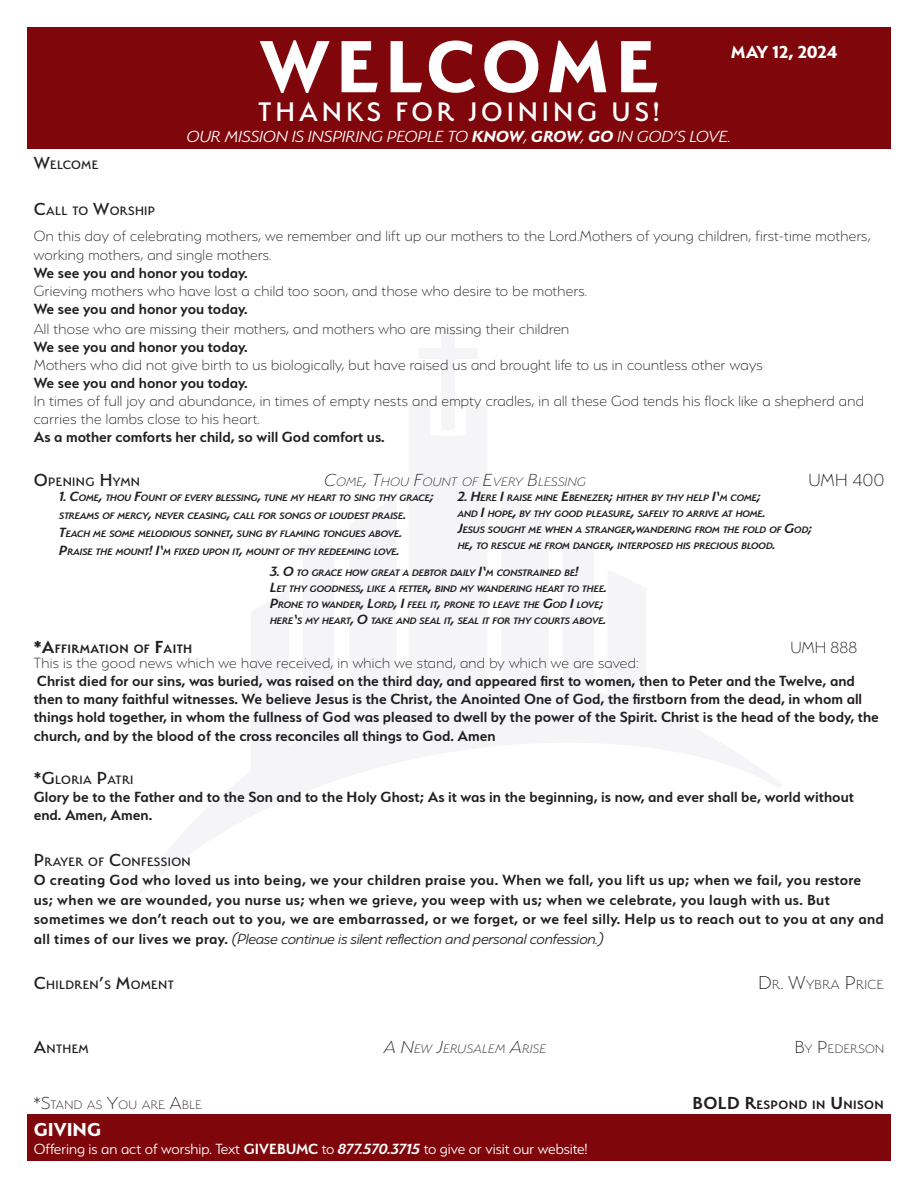
<style>
.page{position:relative;width:918px;height:1188px;background:#fff}
.page>*{position:absolute;margin:0;border:0;box-sizing:border-box;transform-origin:0 0}
.Main{font:700 82.5px "Serenity";letter-spacing:.07em;color:#fff}
.Secondary{font:500 30px "Serenity";letter-spacing:.13em;color:#fff}
.GIVE_SHARE{font:700 21px "Serenity";color:#fff}
.GIVE_SHARE-2{font:700 19.5px "Serenity";letter-spacing:-.005em;color:#fff}
.Order{font:200 19.5px "Serenity";letter-spacing:.02em;color:#231f20}
.Secondary-2{font:italic 300 18px "Serenity";color:#fff}
.Communion{font:200 18px "Serenity";letter-spacing:.01em;color:#231f20}
.Order-2{font:200 16.5px/18px "Serenity";letter-spacing:.02em;color:#231f20}
.Communion-2{font:600 16.5px/18px "Serenity";color:#231f20}
.Order-3{font:600 16.5px/19.5px "Serenity";letter-spacing:.02em;color:#231f20}
.Order-4{font:600 16.5px/18px "Serenity";color:#231f20}
.Body_Text{font:300 16.5px "Serenity";color:#fff}
.Communion-3{font:200 16.5px "Serenity";letter-spacing:.02em;color:#231f20}
.Order-5{font:200 14.7px "Serenity";letter-spacing:.03em;color:#231f20}
.Order-6{font:500 13.65px "Serenity";letter-spacing:.03em;color:#231f20}
.Order-7{font:italic 200 13.65px "Serenity";letter-spacing:.03em;color:#231f20}
.Order-8{font:200 13.65px "Serenity";letter-spacing:.03em;color:#231f20}
.Communion-4{font:600 13.65px "Serenity";letter-spacing:.03em;color:#231f20}
.Order-9{font:600 13.65px "Serenity";letter-spacing:.03em;color:#231f20}
.Order-10{font:italic 600 10.5px/18px "Serenity";letter-spacing:-.015em;color:#231f20}
.s1{font-weight:700}
.s2{font-size:19.5px}
.s3{font-weight:600}
.s4{font-size:15px}
.s5{font-weight:300;font-style:italic}
.s6{font-size:21px}
.s7{font-weight:600;font-style:italic}
</style>
<div class="page">
<div style="left:27px;top:27px;width:864px;height:121px;background:#7f060a"></div>
<div style="left:27px;top:1114px;width:864px;height:47px;background:#7f060a"></div>
<p class="Main" style="left:260px;top:20px;width:400px">WELCOME</p>
<p class="Secondary" style="left:258px;top:95px;width:403px">THANKS FOR JOINING US!</p>
<p class="Secondary-2" style="left:187px;top:127px;width:546px">OUR MISSION IS INSPIRING PEOPLE TO <span class="s1">KNOW</span>, <span class="s1">GROW</span>, <span class="s1">GO</span> IN GOD’S LOVE.</p>
<p class="GIVE_SHARE-2" style="left:731px;top:41px;width:108px">MAY 12, 2024</p>
<p class="Order-6" style="left:34px;top:157px;width:66px"><span class="s2">W</span>ELCOME</p>
<p class="Order-6" style="left:34px;top:203px;width:123px"><span class="s2">C</span>ALL TO <span class="s2">W</span>ORSHIP</p>
<p class="Order-2" style="left:34px;top:226px;width:838px;line-height:19.5px">On this day of celebrating mothers, we remember and lift up our mothers to the Lord.Mothers of young children, first-time mothers, working mothers, and single mothers.</p>
<p class="Order-2" style="left:34px;top:264px;width:555px"><span class="s3">We see you and honor you today.<br></span>Grieving mothers who have lost a child too soon, and those who desire to be mothers.<br><span class="s3">We see you and honor you today.</span></p>
<p class="Order-2" style="left:34px;top:320px;width:832px">All those who are missing their mothers, and mothers who are missing their children<br><span class="s3">We see you and honor you today.<br></span>Mothers who did not give birth to us biologically, but have raised us and brought life to us in countless other ways<br><span class="s3">We see you and honor you today.<br></span>In times of full joy and abundance, in times of empty nests and empty cradles, in all these God tends his flock like a shepherd and carries the lambs close to his heart.<br><span class="s3">As a mother comforts her child, so will God comfort us.</span></p>
<p class="Order-6" style="left:34px;top:475px;width:108px"><span class="s2">O</span>PENING <span class="s2">H</span>YMN</p>
<p class="Order-7" style="left:325px;top:475px;width:263px"><span class="s2">C</span>OME<span class="s2">, T</span>HOU <span class="s2">F</span>OUNT OF <span class="s2">E</span>VERY <span class="s2">B</span>LESSING</p>
<p class="Order" style="left:808px;top:470px;width:77px">UMH 400</p>
<p class="Order-10" style="left:59px;top:489px;width:376px"><span class="s4">1. C</span>OME<span class="s4">,</span> THOU <span class="s4">F</span>OUNT OF EVERY BLESSING<span class="s4">,</span> TUNE MY HEART TO SING THY GRACE<span class="s4">; </span>STREAMS OF MERCY<span class="s4">,</span> NEVER CEASING<span class="s4">,</span> CALL FOR SONGS OF LOUDEST PRAISE<span class="s4">.<br>T</span>EACH ME SOME MELODIOUS SONNET<span class="s4">,</span> SUNG BY FLAMING TONGUES ABOVE<span class="s4">.<br>P</span>RAISE THE MOUNT<span class="s4">! I‘</span>M FIXED UPON IT<span class="s4">,</span> MOUNT OF THY REDEEMING LOVE<span class="s4">.</span></p>
<p class="Order-10" style="left:458px;top:489px;width:305px"><span class="s4">2. H</span>ERE <span class="s4">I</span> RAISE MINE <span class="s4">E</span>BENEZER<span class="s4">;</span> HITHER BY THY HELP <span class="s4">I‘</span>M COME<span class="s4">;</span></p>
<p class="Order-10" style="left:458px;top:505px;width:310px">AND <span class="s4">I</span> HOPE<span class="s4">,</span> BY THY GOOD PLEASURE<span class="s4">,</span> SAFELY TO ARRIVE AT HOME<span class="s4">.</span></p>
<p class="Order-10" style="left:458px;top:520px;width:356px"><span class="s4">J</span>ESUS SOUGHT ME WHEN A STRANGER<span class="s4">,</span>WANDERING FROM THE FOLD OF <span class="s4">G</span>OD<span class="s4">;</span></p>
<p class="Order-10" style="left:458px;top:536px;width:320px">HE<span class="s4">,</span> TO RESCUE ME FROM DANGER<span class="s4">,</span> INTERPOSED HIS PRECIOUS BLOOD<span class="s4">.</span></p>
<p class="Order-10" style="left:270px;top:564px;width:310px"><span class="s4">3. O</span> TO GRACE HOW GREAT A DEBTOR DAILY <span class="s4">I‘</span>M CONSTRAINED BE<span class="s4">!</span></p>
<p class="Order-10" style="left:270px;top:580px;width:339px"><span class="s4">L</span>ET THY GOODNESS<span class="s4">,</span> LIKE A FETTER<span class="s4">,</span> BIND MY WANDERING HEART TO THEE<span class="s4">.</span></p>
<p class="Order-10" style="left:270px;top:596px;width:335px"><span class="s4">P</span>RONE TO WANDER<span class="s4">, L</span>ORD<span class="s4">, I</span> FEEL IT<span class="s4">,</span> PRONE TO LEAVE THE <span class="s4">G</span>OD <span class="s4">I</span> LOVE<span class="s4">;</span></p>
<p class="Order-10" style="left:270px;top:611px;width:338px">HERE<span class="s4">‘</span>S MY HEART<span class="s4">, O</span> TAKE AND SEAL IT<span class="s4">,</span> SEAL IT FOR THY COURTS ABOVE<span class="s4">.</span></p>
<p class="Communion-4" style="left:34px;top:641px;width:160px"><span class="s2">*A</span>FFIRMATION OF <span class="s2">F</span>AITH</p>
<p class="Communion" style="left:790px;top:638px;width:68px">UMH 888</p>
<p class="Communion-3" style="left:34px;top:654px;width:606px">This is the good news which we have received, in which we stand, and by which we are saved:</p>
<p class="Communion-2" style="left:34px;top:671px;width:847px">Christ died for our sins, was buried, was raised on the third day, and appeared first to women, then to Peter and the Twelve, and then to many faithful witnesses. We believe Jesus is the Christ, the Anointed One of God, the firstborn from the dead, in whom all things hold together, in whom the fullness of God was pleased to dwell by the power of the Spirit. Christ is the head of the body, the</p>
<p class="Communion-2" style="left:34px;top:727px;width:463px">church, and by the blood of the cross reconciles all things to God. Amen</p>
<p class="Order-6" style="left:34px;top:772px;width:101px"><span class="s2">*G</span>LORIA <span class="s2">P</span>ATRI</p>
<p class="Order-4" style="left:34px;top:788px;width:822px">Glory be to the Father and to the Son and to the Holy Ghost; As it was in the beginning, is now, and ever shall be, world without end. Amen, Amen.</p>
<p class="Order-6" style="left:34px;top:854px;width:159px"><span class="s2">P</span>RAYER OF <span class="s2">C</span>ONFESSION</p>
<p class="Order-3" style="left:34px;top:870px;width:852px">O creating God who loved us into being, we your children praise you. When we fall, you lift us up; when we fail, you restore us; when we are wounded, you nurse us; when we grieve, you weep with us; when we celebrate, you laugh with us. But sometimes we don’t reach out to you, we are embarrassed, or we forget, or we feel silly. Help us to reach out to you at any and all times of our lives we pray. <span class="s5">(Please continue is silent reflection and personal confession.)</span></p>
<p class="Order-6" style="left:34px;top:978px;width:142px"><span class="s2">C</span>HILDREN<span class="s2">’</span>S <span class="s2">M</span>OMENT</p>
<p class="Order-5" style="left:759px;top:977px;width:127px"><span class="s6">D</span>R<span class="s6">. W</span>YBRA <span class="s6">P</span>RICE</p>
<p class="Order-6" style="left:34px;top:1042px;width:56px"><span class="s2">A</span>NTHEM</p>
<p class="Order-7" style="left:385px;top:1042px;width:164px"><span class="s2">A N</span>EW <span class="s2">J</span>ERUSALEM <span class="s2">A</span>RISE</p>
<p class="Order-8" style="left:795px;top:1042px;width:91px"><span class="s2">B</span>Y <span class="s2">P</span>EDERSON</p>
<p class="Order-8" style="left:33px;top:1097px;width:170px"><span class="s2">*S</span>TAND AS <span class="s2">Y</span>OU ARE <span class="s2">A</span>BLE</p>
<p class="Order-9" style="left:693px;top:1097px;width:193px"><span class="s2">BOLD R</span>ESPOND IN <span class="s2">U</span>NISON</p>
<p class="GIVE_SHARE" style="left:34px;top:1118px;width:69px">GIVING</p>
<p class="Body_Text" style="left:34px;top:1141px;width:556px">Offering is an act of worship. Text <span class="s3">GIVEBUMC</span> to <span class="s7">877.570.3715</span> to give or visit our website!</p>
</div>
